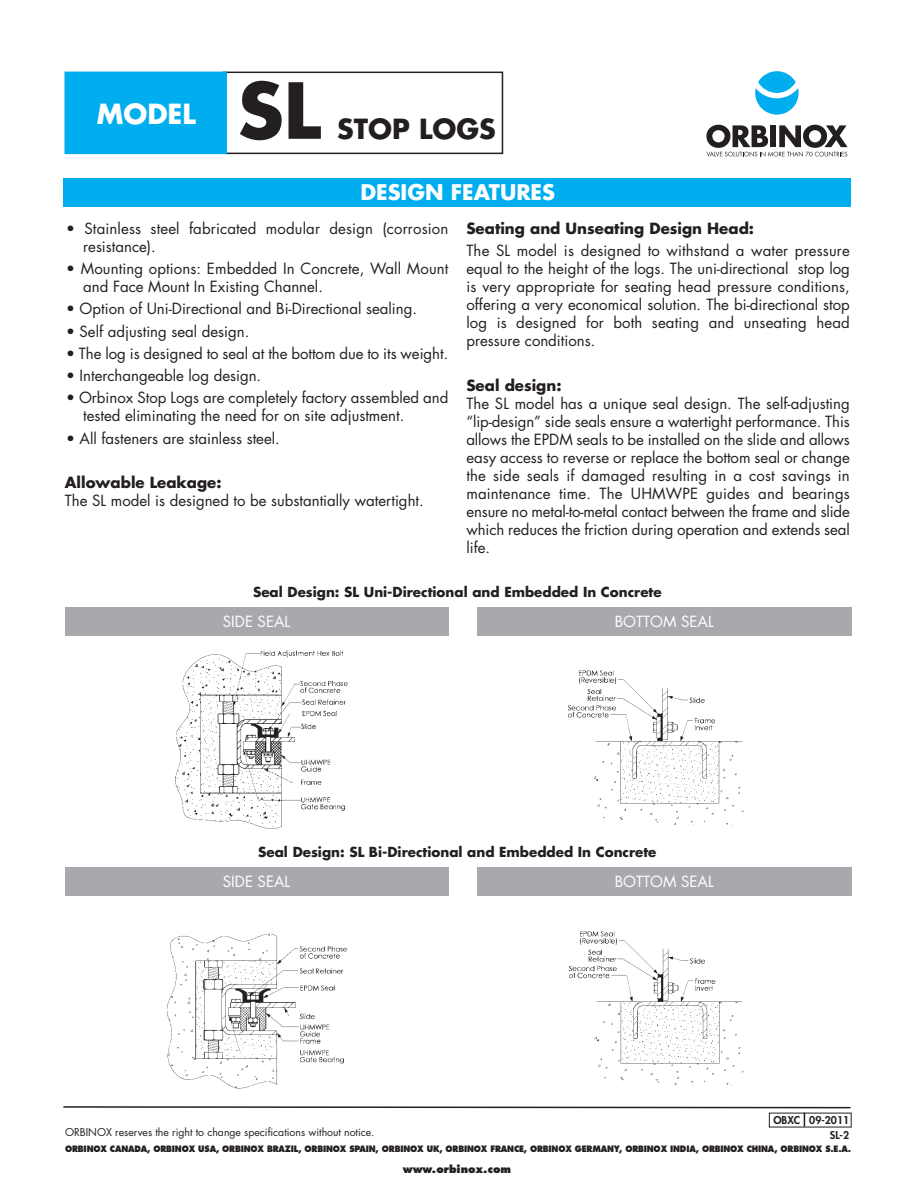
<style>
.page{position:relative;width:918px;height:1188px;background:#fff}
.page>*{position:absolute;margin:0;border:0;box-sizing:border-box;transform-origin:0 0}
.t1{font:700 75px "Futura";color:#231f20}
.t2{font:700 27px "Futura";color:#231f20}
.t3{font:700 27px "Futura";color:#fff}
.t4{font:700 21px "Futura";color:#fff}
.t5{font:15px/18px "Futura";color:#231f20}
.t6{font:700 15px "Futura";color:#231f20}
.t7{font:15px "Futura";color:#fff}
.t8{font:700 13.5px "Futura";color:#231f20}
.t9{font:10.5px "Futura";color:#231f20}
.t10{font:800 10.5px "Futura";color:#231f20}
.t11{font:800 10.5px/15px "Futura";color:#231f20;text-align:right}
.t12{font:800 8.55px "Futura";letter-spacing:-.02em;color:#231f20;scale:.92 1}
</style>
<div class="page">
<div style="left:758px;top:71px;width:38px;height:22px;background:#00aeef;border-radius:50%"></div>
<svg style="left:755px;top:88px;width:44px;height:27px"></svg>
<svg style="left:706px;top:125px;width:142px;height:32px"></svg>
<div style="left:63px;top:179px;width:788px;height:28px;background:#00aeef"></div>
<div style="left:65px;top:607px;width:383px;height:28px;background:#a8a9ad"></div>
<div style="left:477px;top:607px;width:374px;height:28px;background:#a8a9ad"></div>
<img style="left:175px;top:650px;width:173px;height:179px">
<img style="left:567px;top:670px;width:181px;height:156px">
<svg style="left:63px;top:1106px;width:789px;height:21px"></svg>
<div style="left:65px;top:868px;width:383px;height:28px;background:#a8a9ad"></div>
<div style="left:477px;top:868px;width:374px;height:28px;background:#a8a9ad"></div>
<img style="left:167px;top:933px;width:181px;height:156px">
<img style="left:568px;top:931px;width:180px;height:155px">
<div style="left:223px;top:72px;width:280px;height:82px;border:2px solid #231f20"></div>
<div style="left:66px;top:73px;width:159px;height:80px;background:#00aeef"></div>
<div style="left:65px;top:72px;width:162px;height:82px;border:2px solid #00aeef"></div>
<h2 class="t3" style="left:97px;top:101px;width:100px">MODEL</h2>
<h1 class="t1" style="left:238px;top:77px;width:85px">SL</h1>
<h2 class="t2" style="left:337px;top:116px;width:160px">STOP LOGS</h2>
<h3 class="t4" style="left:360px;top:183px;width:196px">DESIGN FEATURES</h3>
<p class="t5" style="left:83px;top:221px;width:367px;text-indent:-17px">• Stainless steel fabricated modular design (corrosion resistance).</p>
<p class="t5" style="left:83px;top:261px;width:367px;text-indent:-17px">• Mounting options: Embedded In Concrete, Wall Mount and Face Mount In Existing Channel.</p>
<p class="t5" style="left:66px;top:301px;width:352px">• Option of Uni-Directional and Bi-Directional sealing.</p>
<p class="t5" style="left:66px;top:323px;width:185px">• Self adjusting seal design.</p>
<p class="t5" style="left:66px;top:346px;width:384px">• The log is designed to seal at the bottom due to its weight.</p>
<p class="t5" style="left:66px;top:368px;width:197px">• Interchangeable log design.</p>
<p class="t5" style="left:83px;top:390px;width:367px;text-indent:-17px">• Orbinox Stop Logs are completely factory assembled and tested eliminating the need for on site adjustment.</p>
<p class="t5" style="left:66px;top:430px;width:215px">• All fasteners are stainless steel.</p>
<p class="t6" style="left:65px;top:476px;width:158px">Allowable Leakage:</p>
<p class="t5" style="left:65px;top:493px;width:360px">The SL model is designed to be substantially watertight.</p>
<p class="t6" style="left:466px;top:221px;width:289px">Seating and Unseating Design Head:</p>
<p class="t5" style="left:466px;top:243px;width:385px;text-align:justify">The SL model is designed to withstand a water pressure equal to the height of the logs. The uni-directional stop log is very appropriate for seating head pressure conditions, offering a very economical solution. The bi-directional stop log is designed for both seating and unseating head pressure conditions.</p>
<p class="t6" style="left:466px;top:378px;width:97px">Seal design:</p>
<p class="t5" style="left:466px;top:395px;width:385px;text-align:justify">The SL model has a unique seal design. The self-adjusting “lip-design” side seals ensure a watertight performance. This allows the EPDM seals to be installed on the slide and allows easy access to reverse or replace the bottom seal or change the side seals if damaged resulting in a cost savings in maintenance time. The UHMWPE guides and bearings ensure no metal-to-metal contact between the frame and slide which reduces the friction during operation and extends seal life.</p>
<p class="t8" style="left:253px;top:585px;width:410px">Seal Design: SL Uni-Directional and Embedded In Concrete</p>
<p class="t7" style="left:223px;top:614px;width:69px">SIDE SEAL</p>
<p class="t7" style="left:615px;top:614px;width:100px">BOTTOM SEAL</p>
<p class="t8" style="left:258px;top:846px;width:400px">Seal Design: SL Bi-Directional and Embedded In Concrete</p>
<p class="t7" style="left:223px;top:875px;width:69px">SIDE SEAL</p>
<p class="t7" style="left:615px;top:875px;width:100px">BOTTOM SEAL</p>
<p class="t11" style="left:773px;top:1113px;width:77px">OBXC 09-2011<br>SL-2</p>
<p class="t9" style="left:65px;top:1128px;width:311px">ORBINOX reserves the right to change specifications without notice.</p>
<p class="t12" style="left:65px;top:1145px;width:856px">ORBINOX CANADA, ORBINOX USA, ORBINOX BRAZIL, ORBINOX SPAIN, ORBINOX UK, ORBINOX FRANCE, ORBINOX GERMANY, ORBINOX INDIA, ORBINOX CHINA, ORBINOX S.E.A.</p>
<p class="t10" style="left:403px;top:1164px;width:110px">www.orbinox.com</p>
</div>
